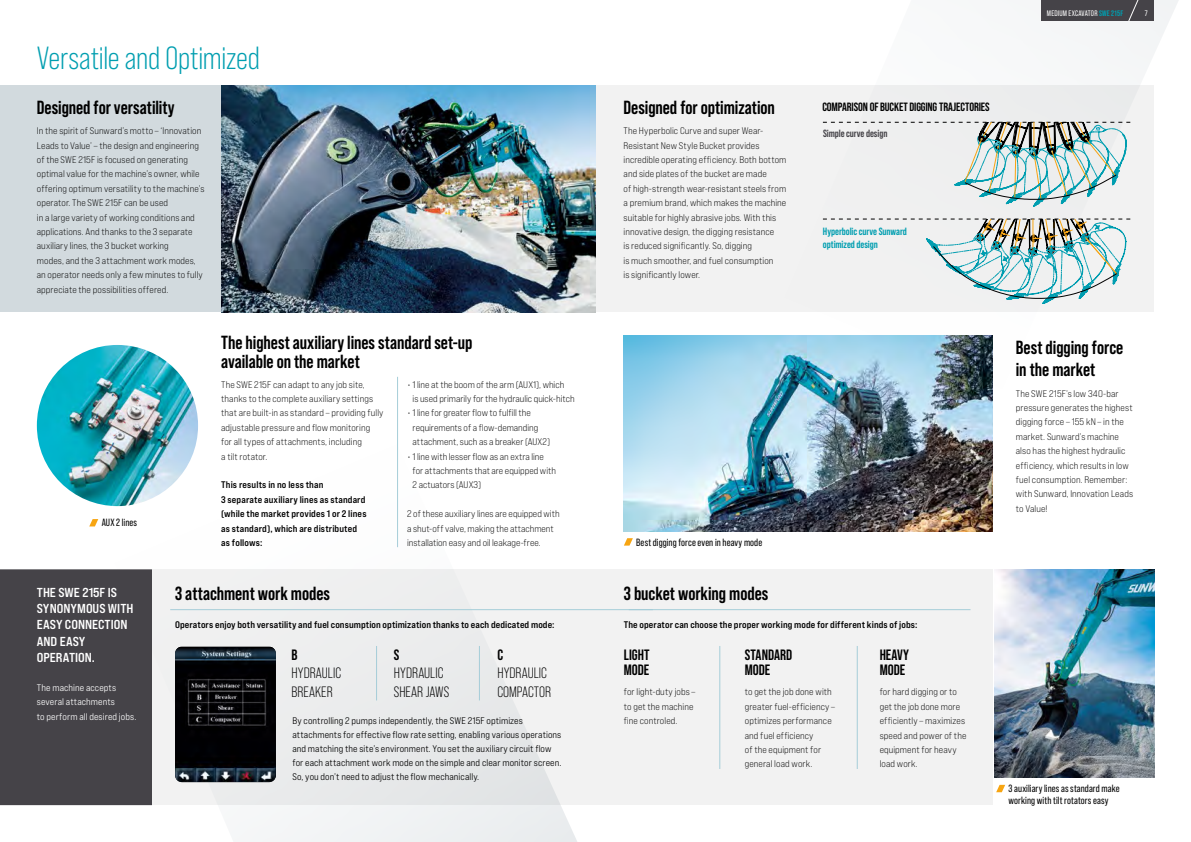
<style>
.page{position:relative;width:1191px;height:842px;background:#fff}
.page>*{position:absolute;margin:0;border:0;box-sizing:border-box;transform-origin:0 0}
.t1{font:32px "Bebas Neue Pro";letter-spacing:-.01em;color:#009eb0}
.t2{font:700 19px/22px "Bebas Neue Pro";letter-spacing:-.005em;color:#000}
.t3{font:15px/18.7px "Bebas Neue Pro";color:#000}
.t4{font:700 15px/15.7px "Bebas Neue Pro";letter-spacing:-.005em;color:#000}
.t5{font:13px/16.4px "Bebas Neue Pro Exp Bd";letter-spacing:.005em;color:#fff}
.t6{font:700 12px "Bebas Neue Pro";letter-spacing:-.01em;color:#000}
.t7{font:10.5px/12px "Bebas Neue Pro";letter-spacing:.005em;color:#000}
.t8{font:700 10.5px/12.9px "Bebas Neue Pro";letter-spacing:-.005em;color:#009eb0}
.t9{font:700 10.5px "Bebas Neue Pro";letter-spacing:-.005em;color:#454348}
.t10{font:9.6px/14.4px "Bebas Neue Pro Exp Bk";letter-spacing:.01em;color:#000}
.t11{font:9.6px/14.4px "Bebas Neue Pro Exp Bd";letter-spacing:.01em;color:#000}
.t12{font:9.6px/14px "Bebas Neue Pro Exp Md";letter-spacing:.01em;color:#000}
.t13{font:9.6px/14.4px "Bebas Neue Pro Exp Md";letter-spacing:.01em;color:#fff}
.t14{font:8px "Bebas Neue Pro";letter-spacing:.025em;color:#fff}
.s1{font-weight:700;color:#009eb0}
</style>
<div class="page">
<div style="left:595px;top:86px;width:559px;height:226px;background:#f2f2f2"></div>
<div style="left:0;top:86px;width:221px;height:226px;background:#d2dade"></div>
<div style="left:0;top:569px;width:992px;height:236px;background:#f2f2f2"></div>
<svg style="left:54px;top:434px;width:528px;height:408px"></svg>
<svg style="left:736px;top:0;width:442px;height:412px"></svg>
<div style="left:1041px;top:0;width:113px;height:21px;background:#454348"></div>
<svg style="left:1128px;top:0;width:15px;height:22px"></svg>
<img style="left:624px;top:336px;width:368px;height:195px">
<hr style="left:629px;top:609px;width:341px;height:1px;background:#a5cdd8">
<img style="left:221px;top:86px;width:374px;height:226px">
<hr style="left:857px;top:646px;width:1px;height:123px;background:#a5cdd8">
<div style="left:0;top:569px;width:152px;height:236px;background:#454348"></div>
<hr style="left:170px;top:609px;width:483px;height:1px;background:#a5cdd8">
<hr style="left:376px;top:646px;width:1px;height:54px;background:#a5cdd8">
<hr style="left:479px;top:646px;width:1px;height:54px;background:#a5cdd8">
<hr style="left:719px;top:646px;width:1px;height:123px;background:#a5cdd8">
<img style="left:175px;top:647px;width:101px;height:135px">
<img style="left:37px;top:345px;width:161px;height:161px;border-radius:81px">
<img style="left:994px;top:569px;width:160px;height:209px">
<svg style="left:624px;top:538px;width:9px;height:8px"></svg>
<hr style="left:397px;top:377px;width:1px;height:170px;background:#a5cdd8">
<svg style="left:996px;top:785px;width:9px;height:7px"></svg>
<svg style="left:89px;top:519px;width:9px;height:7px"></svg>
<svg style="left:823px;top:122px;width:307px;height:85px"></svg>
<svg style="left:823px;top:219px;width:307px;height:85px"></svg>
<h1 class="t1" style="left:37px;top:40px;width:224px">Versatile and Optimized</h1>
<h2 class="t2" style="left:37px;top:96px;width:139px">Designed for versatility</h2>
<p class="t10" style="left:37px;top:124px;width:169px">In the spirit of Sunward’s motto – ‘Innovation Leads to Value’ – the design and engineering of the SWE 215F is focused on generating optimal value for the machine’s owner, while offering optimum versatility to the machine’s operator. The SWE 215F can be used<br>in a large variety of working conditions and applications. And thanks to the 3 separate auxiliary lines, the 3 bucket working<br>modes, and the 3 attachment work modes, an operator needs only a few minutes to fully appreciate the possibilities offered.</p>
<p class="t7" style="left:102px;top:517px;width:37px">AUX 2 lines</p>
<h3 class="t5" style="left:37px;top:584px;width:98px">THE SWE 215F IS<br>SYNONYMOUS WITH<br>EASY CONNECTION<br>AND EASY<br>OPERATION.</h3>
<p class="t13" style="left:37px;top:680px;width:101px">The machine accepts several attachments<br>to perform all desired jobs.</p>
<h2 class="t2" style="left:221px;top:332px;width:253px;line-height:19px">The highest auxiliary lines standard set-up available on the market</h2>
<p class="t10" style="left:221px;top:377px;width:164px">The SWE 215F can adapt to any job site, thanks to the complete auxiliary settings that are built-in as standard – providing fully adjustable pressure and flow monitoring for all types of attachments, including<br>a tilt rotator.</p>
<p class="t11" style="left:221px;top:478px;width:147px">This results in no less than<br>3 separate auxiliary lines as standard (while the market provides 1 or 2 lines as standard), which are distributed as follows:</p>
<p class="t10" style="left:412px;top:377px;width:163px;text-indent:-5px">• 1 line at the boom of the arm (AUX1), which<br>is used primarily for the hydraulic quick-hitch</p>
<p class="t10" style="left:412px;top:406px;width:139px;text-indent:-5px">• 1 line for greater flow to fulfill the requirements of a flow-demanding attachment, such as a breaker (AUX2)</p>
<p class="t10" style="left:412px;top:449px;width:145px;text-indent:-5px">• 1 line with lesser flow as an extra line for attachments that are equipped with<br>2 actuators (AUX3)</p>
<p class="t10" style="left:407px;top:507px;width:154px">2 of these auxiliary lines are equipped with a shut-off valve, making the attachment installation easy and oil leakage-free.</p>
<h2 class="t2" style="left:175px;top:582px;width:156px">3 attachment work modes</h2>
<p class="t11" style="left:175px;top:618px;width:381px">Operators enjoy both versatility and fuel consumption optimization thanks to each dedicated mode:</p>
<h3 class="t4" style="left:291px;top:646px;width:8px">B</h3>
<h3 class="t3" style="left:291px;top:664px;width:51px">HYDRAULIC<br>BREAKER</h3>
<h3 class="t4" style="left:394px;top:646px;width:7px">S</h3>
<h3 class="t3" style="left:394px;top:664px;width:57px">HYDRAULIC<br>SHEAR JAWS</h3>
<h3 class="t4" style="left:497px;top:646px;width:7px">C</h3>
<h3 class="t3" style="left:497px;top:664px;width:55px">HYDRAULIC<br>COMPACTOR</h3>
<p class="t12" style="left:292px;top:713px;width:270px">By controlling 2 pumps independently, the SWE 215F optimizes attachments for effective flow rate setting, enabling various operations and matching the site’s environment. You set the auxiliary circuit flow for each attachment work mode on the simple and clear monitor screen.<br>So, you don’t need to adjust the flow mechanically.</p>
<p class="t14" style="left:1047px;top:9px;width:78px">MEDIUM EXCAVATOR <span class="s1">SWE 215F</span></p>
<p class="t14" style="left:1144px;top:9px;width:4px">7</p>
<h2 class="t2" style="left:623px;top:96px;width:153px">Designed for optimization</h2>
<p class="t10" style="left:623px;top:124px;width:164px">The Hyperbolic Curve and super Wear-Resistant New Style Bucket provides incredible operating efficiency. Both bottom and side plates of the bucket are made<br>of high-strength wear-resistant steels from a premium brand, which makes the machine suitable for highly abrasive jobs. With this innovative design, the digging resistance<br>is reduced significantly. So, digging<br>is much smoother, and fuel consumption<br>is significantly lower.</p>
<p class="t6" style="left:822px;top:100px;width:169px">COMPARISON OF BUCKET DIGGING TRAJECTORIES</p>
<p class="t9" style="left:823px;top:127px;width:66px">Simple curve design</p>
<p class="t8" style="left:823px;top:225px;width:86px">Hyperbolic curve Sunward optimized design</p>
<p class="t7" style="left:636px;top:536px;width:127px">Best digging force even in heavy mode</p>
<h2 class="t2" style="left:624px;top:582px;width:146px">3 bucket working modes</h2>
<p class="t11" style="left:624px;top:618px;width:295px">The operator can choose the proper working mode for different kinds of jobs:</p>
<h3 class="t4" style="left:879px;top:646px;width:31px">HEAVY<br>MODE</h3>
<p class="t10" style="left:879px;top:685px;width:88px">for hard digging or to get the job done more efficiently – maximizes speed and power of the equipment for heavy load work.</p>
<h3 class="t4" style="left:624px;top:646px;width:27px">LIGHT<br>MODE</h3>
<p class="t10" style="left:624px;top:685px;width:73px">for light-duty jobs – to get the machine fine controled.</p>
<h3 class="t4" style="left:745px;top:646px;width:49px">STANDARD<br>MODE</h3>
<p class="t10" style="left:745px;top:685px;width:92px">to get the job done with greater fuel-efficiency – optimizes performance and fuel efficiency<br>of the equipment for general load work.</p>
<h2 class="t2" style="left:1016px;top:337px;width:109px">Best digging force in the market</h2>
<p class="t10" style="left:1016px;top:386px;width:119px">The SWE 215F’s low 340-bar pressure generates the highest digging force – 155 kN – in the market. Sunward’s machine also has the highest hydraulic efficiency, which results in low fuel consumption. Remember: with Sunward, Innovation Leads to Value!</p>
<p class="t7" style="left:1008px;top:782px;width:112px">3 auxiliary lines as standard make working with tilt rotators easy</p>
</div>
